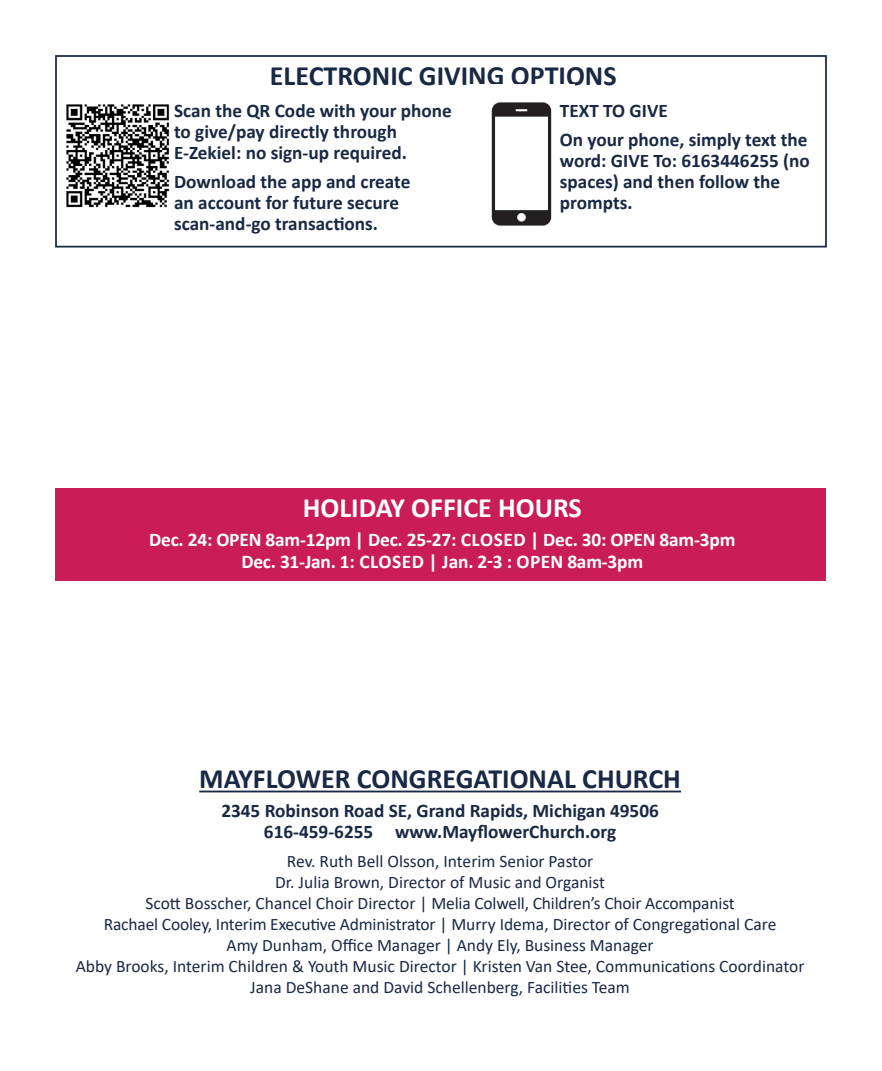
<style>
.page{position:relative;width:882px;height:1071px;background:#fff}
.page>*{position:absolute;margin:0;border:0;box-sizing:border-box;transform-origin:0 0}
.HEAD_-_Order_of_Worship{font:700 28px "Calibri";color:#192944}
.SUB_1{font:700 28px "Calibri";color:#192944}
.t1{font:700 28px "Calibri";color:#fff}
.t2{font:700 19.43px "Calibri";letter-spacing:-.01em;color:#fff}
.t3{font:700 19.25px/21px "Calibri";color:#192944}
.t4{font:17.5px/21px "Calibri";color:#192944;text-align:center}
</style>
<div class="page">
<hr style="left:199px;top:791px;width:482px;height:1px;background:#192944">
<div style="left:55px;top:55px;width:772px;height:193px;border:2px solid #192944"></div>
<img style="left:66px;top:104px;width:104px;height:104px">
<img style="left:491px;top:102px;width:61px;height:124px">
<div style="left:56px;top:489px;width:770px;height:92px;background:#ca1d58"></div>
<p class="SUB_1" style="left:270px;top:55px;width:348px">ELECTRONIC GIVING OPTIONS</p>
<p class="t3" style="left:174px;top:100px;width:279px">Scan the QR Code with your phone to give/pay directly through<br>E-Zekiel: no sign-up required.</p>
<p class="t3" style="left:174px;top:171px;width:238px">Download the app and create an account for future secure scan-and-go transactions.</p>
<p class="t3" style="left:560px;top:100px;width:109px">TEXT TO GIVE</p>
<p class="t3" style="left:560px;top:129px;width:252px">On your phone, simply text the word: GIVE To: 6163446255 (no spaces) and then follow the prompts.</p>
<p class="t1" style="left:303px;top:487px;width:280px">HOLIDAY OFFICE HOURS</p>
<p class="t2" style="left:149px;top:526px;width:588px">Dec. 24: OPEN 8am-12pm | Dec. 25-27: CLOSED | Dec. 30: OPEN 8am-3pm</p>
<p class="t2" style="left:241px;top:548px;width:403px">Dec. 31-Jan. 1: CLOSED | Jan. 2-3 : OPEN 8am-3pm</p>
<p class="HEAD_-_Order_of_Worship" style="left:199px;top:759px;width:483px">MAYFLOWER CONGREGATIONAL CHURCH</p>
<p class="t3" style="left:221px;top:800px;width:439px;text-align:center">2345 Robinson Road SE, Grand Rapids, Michigan 49506<br>616-459-6255 www.MayflowerChurch.org</p>
<p class="t4" style="left:287px;top:850px;width:308px">Rev. Ruth Bell Olsson, Interim Senior Pastor</p>
<p class="t4" style="left:76px;top:871px;width:730px">Dr. Julia Brown, Director of Music and Organist<br>Scott Bosscher, Chancel Choir Director | Melia Colwell, Children’s Choir Accompanist<br>Rachael Cooley, Interim Executive Administrator | Murry Idema, Director of Congregational Care<br>Amy Dunham, Office Manager | Andy Ely, Business Manager<br>Abby Brooks, Interim Children &amp; Youth Music Director | Kristen Van Stee, Communications Coordinator Jana DeShane and David Schellenberg, Facilities Team</p>
</div>
